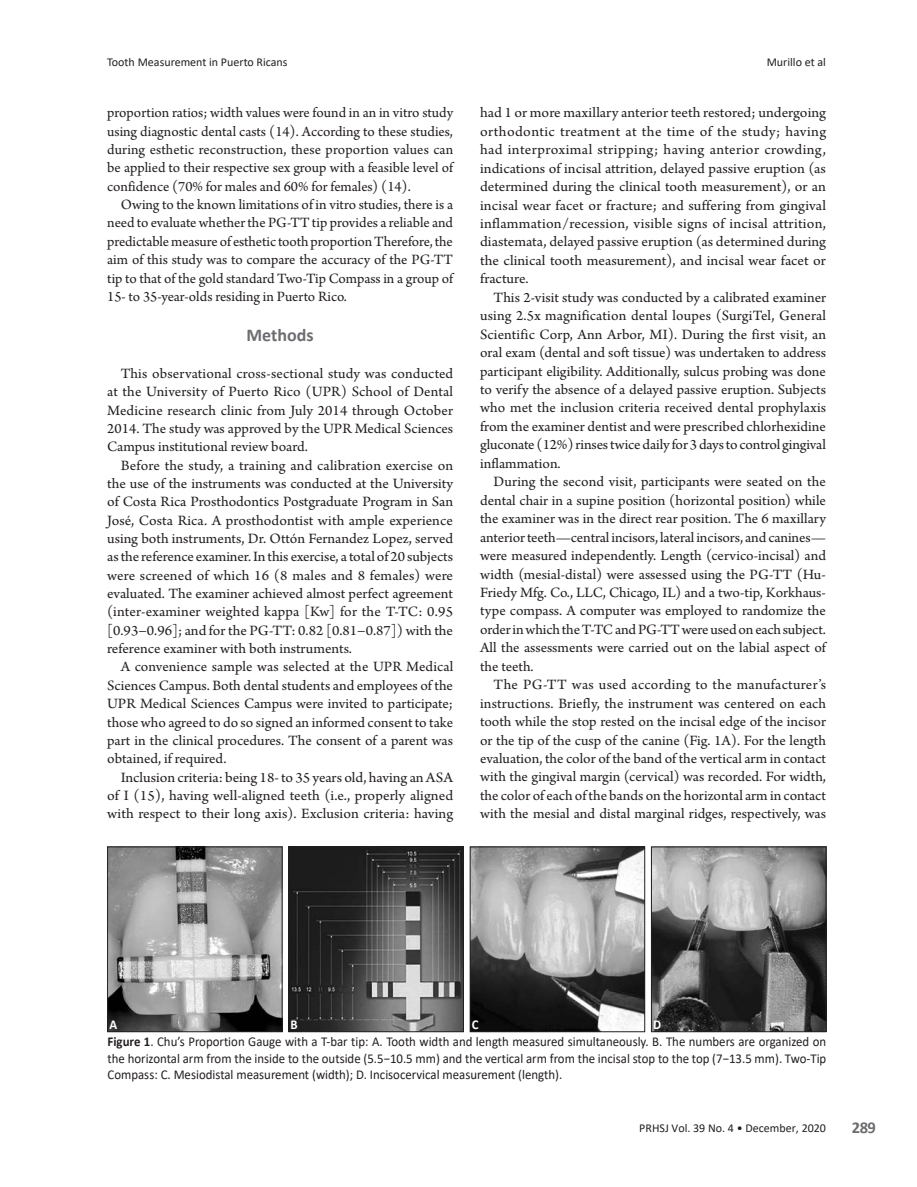
<style>
.page{position:relative;width:917px;height:1187px;background:#fff}
.page>*{position:absolute;margin:0;border:0;box-sizing:border-box;transform-origin:0 0}
.Article_Subtitle{font:700 18px "Calibri";color:#6c6d70}
.t1{font:700 16.5px "Calibri";color:#6c6d70}
.Article_Text{font:15px/18.3px "Arno Pro";color:#231f20;text-align:justify}
.Article_Text-2{font:15px/18.5px "Arno Pro";color:#231f20;text-align:justify;scale:1.04 1}
.Figures_and_tables{font:13.5px/16.2px "Calibri";color:#231f20;text-align:justify;scale:.95 1}
.Figures_and_tables-2{font:700 13.5px "Calibri";color:#fff;scale:.95 1}
.t2{font:12px "Calibri";color:#231f20}
.s1{font-weight:700}
</style>
<div class="page">
<img style="left:109px;top:848px;width:171px;height:181px">
<div style="left:107px;top:846px;width:175px;height:185px;border:1px solid #231f20"></div>
<img style="left:290px;top:848px;width:171px;height:181px">
<div style="left:288px;top:846px;width:175px;height:185px;border:1px solid #231f20"></div>
<img style="left:471px;top:848px;width:172px;height:181px">
<div style="left:469px;top:846px;width:176px;height:185px;border:1px solid #231f20"></div>
<img style="left:653px;top:848px;width:171px;height:181px">
<div style="left:651px;top:846px;width:175px;height:185px;border:1px solid #231f20"></div>
<p class="t2" style="left:107px;top:54px;width:182px">Tooth Measurement in Puerto Ricans</p>
<p class="Article_Text" style="left:107px;top:104px;width:347px">proportion ratios; width values were found in an in vitro study using diagnostic dental casts (14). According to these studies, during esthetic reconstruction, these proportion values can be applied to their respective sex group with a feasible level of confidence (70% for males and 60% for females) (14).</p>
<p class="Article_Text" style="left:107px;top:196px;width:347px;text-indent:14px">Owing to the known limitations of in vitro studies, there is a need to evaluate whether the PG-TT tip provides a reliable and predictable measure of esthetic tooth proportion Therefore, the aim of this study was to compare the accuracy of the PG-TT tip to that of the gold standard Two-Tip Compass in a group of 15- to 35-year-olds residing in Puerto Rico.</p>
<p class="Article_Subtitle" style="left:246px;top:322px;width:69px">Methods</p>
<p class="Article_Text" style="left:107px;top:365px;width:347px;text-indent:13px">This observational cross-sectional study was conducted at the University of Puerto Rico (UPR) School of Dental Medicine research clinic from July 2014 through October 2014. The study was approved by the UPR Medical Sciences Campus institutional review board.</p>
<p class="Article_Text" style="left:107px;top:456px;width:347px;text-indent:14px">Before the study, a training and calibration exercise on the use of the instruments was conducted at the University of Costa Rica Prosthodontics Postgraduate Program in San José, Costa Rica. A prosthodontist with ample experience using both instruments, Dr. Ottón Fernandez Lopez, served as the reference examiner. In this exercise, a total of 20 subjects were screened of which 16 (8 males and 8 females) were evaluated. The examiner achieved almost perfect agreement (inter-examiner weighted kappa [Kw] for the T-TC: 0.95 [0.93−0.96]; and for the PG-TT: 0.82 [0.81−0.87]) with the reference examiner with both instruments.</p>
<p class="Article_Text" style="left:107px;top:658px;width:347px;text-indent:13px">A convenience sample was selected at the UPR Medical Sciences Campus. Both dental students and employees of the UPR Medical Sciences Campus were invited to participate; those who agreed to do so signed an informed consent to take part in the clinical procedures. The consent of a parent was obtained, if required.</p>
<p class="Article_Text-2" style="left:107px;top:768px;width:334px;text-indent:13px">Inclusion criteria: being 18- to 35 years old, having an ASA of I (15), having well-aligned teeth (i.e., properly aligned with respect to their long axis). Exclusion criteria: having</p>
<p class="t2" style="left:766px;top:54px;width:61px">Murillo et al</p>
<p class="Article_Text-2" style="left:480px;top:104px;width:334px">had 1 or more maxillary anterior teeth restored; undergoing orthodontic treatment at the time of the study; having had interproximal stripping; having anterior crowding, indications of incisal attrition, delayed passive eruption (as determined during the clinical tooth measurement), or an incisal wear facet or fracture; and suffering from gingival inflammation/recession, visible signs of incisal attrition, diastemata, delayed passive eruption (as determined during the clinical tooth measurement), and incisal wear facet or fracture.</p>
<p class="Article_Text" style="left:480px;top:289px;width:347px;text-indent:13px">This 2-visit study was conducted by a calibrated examiner using 2.5x magnification dental loupes (SurgiTel, General Scientific Corp, Ann Arbor, MI). During the first visit, an oral exam (dental and soft tissue) was undertaken to address participant eligibility. Additionally, sulcus probing was done to verify the absence of a delayed passive eruption. Subjects who met the inclusion criteria received dental prophylaxis from the examiner dentist and were prescribed chlorhexidine gluconate (12%) rinses twice daily for 3 days to control gingival inflammation.</p>
<p class="Article_Text" style="left:480px;top:473px;width:347px;text-indent:13px">During the second visit, participants were seated on the dental chair in a supine position (horizontal position) while the examiner was in the direct rear position. The 6 maxillary anterior teeth—central incisors, lateral incisors, and canines— were measured independently. Length (cervico-incisal) and width (mesial-distal) were assessed using the PG-TT (Hu-Friedy Mfg. Co., LLC, Chicago, IL) and a two-tip, Korkhaus&shy;type compass. A computer was employed to randomize the order in which the T-TC and PG-TT were used on each subject.<br>All the assessments were carried out on the labial aspect of the teeth.</p>
<p class="Article_Text" style="left:480px;top:676px;width:347px;text-indent:13px">The PG-TT was used according to the manufacturer’s instructions. Briefly, the instrument was centered on each tooth while the stop rested on the incisal edge of the incisor or the tip of the cusp of the canine (Fig. 1A). For the length evaluation, the color of the band of the vertical arm in contact with the gingival margin (cervical) was recorded. For width, the color of each of the bands on the horizontal arm in contact with the mesial and distal marginal ridges, respectively, was</p>
<p class="Figures_and_tables-2" style="left:109px;top:1014px;width:10px">A</p>
<p class="Figures_and_tables-2" style="left:290px;top:1014px;width:9px">B</p>
<p class="Figures_and_tables-2" style="left:471px;top:1014px;width:9px">C</p>
<p class="Figures_and_tables-2" style="left:653px;top:1014px;width:10px">D</p>
<p class="Figures_and_tables" style="left:107px;top:1033px;width:757px"><span class="s1">Figure 1</span>. Chu’s Proportion Gauge with a T-bar tip: A. Tooth width and length measured simultaneously. B. The numbers are organized on the horizontal arm from the inside to the outside (5.5−10.5 mm) and the vertical arm from the incisal stop to the top (7−13.5 mm). Two-Tip Compass: C. Mesiodistal measurement (width); D. Incisocervical measurement (length).</p>
<p class="t2" style="left:639px;top:1119px;width:188px">PRHSJ Vol. 39 No. 4 • December, 2020</p>
<p class="t1" style="left:851px;top:1115px;width:26px">289</p>
</div>
